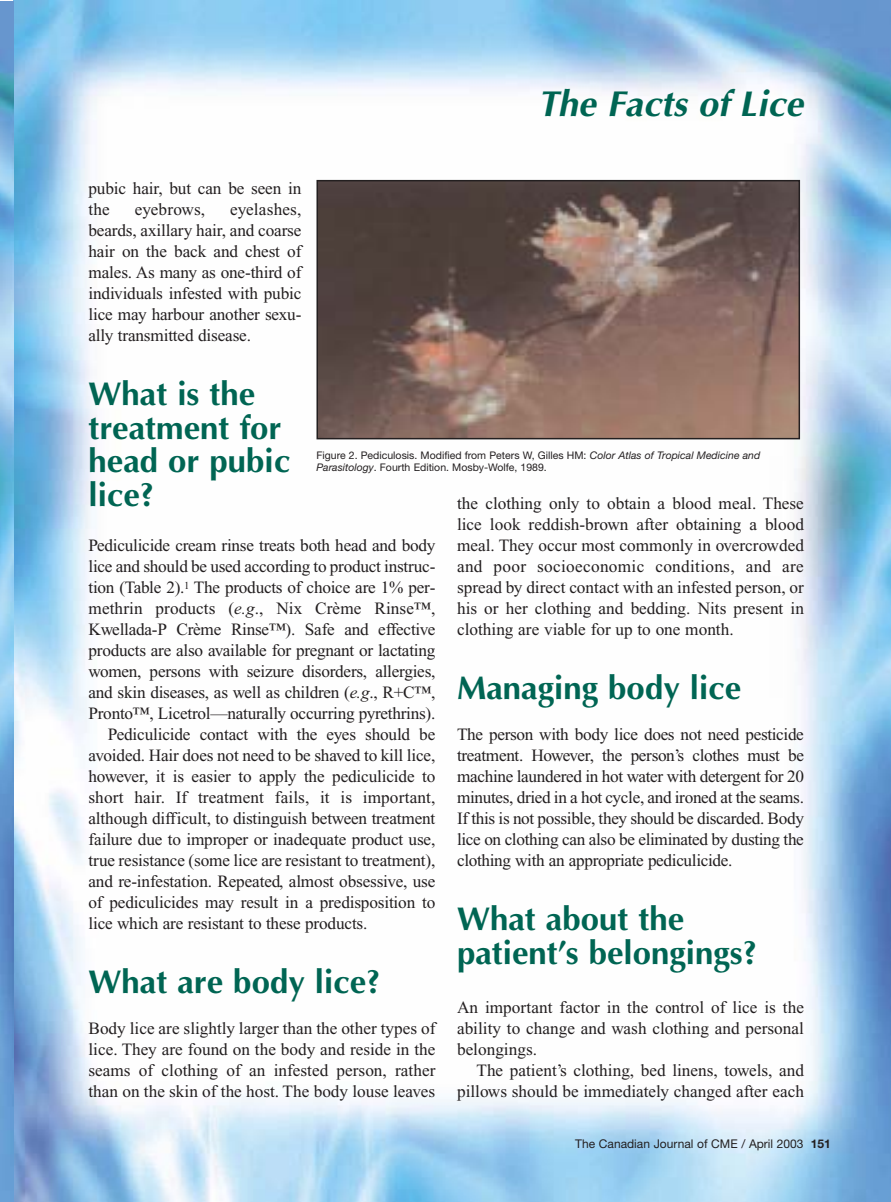
<style>
.page{position:relative;width:891px;height:1202px;background:#fff}
.page>*{position:absolute;margin:0;border:0;box-sizing:border-box;transform-origin:0 0}
.t1{font:italic 700 36px "Optima";color:#006553}
.t2{font:700 33px/33.5px "Optima";color:#006553}
.t3{font:17.25px/21px "Times New Roman";letter-spacing:-.01em;color:#231f20;text-align:justify}
.t4{font:17.25px "Times New Roman";letter-spacing:.01em;color:#231f20}
.t5{font:12px "Helvetica Neue";color:#231f20}
.t6{font:10.5px/12.6px "Helvetica Neue";color:#231f20}
.s1{font-style:italic}
.s2{font-weight:700}
</style>
<div class="page">
<img style="left:0;top:1px;width:891px;height:1201px">
<img style="left:319px;top:183px;width:478px;height:253px">
<div style="left:316px;top:180px;width:484px;height:259px;border:2px solid #231f20"></div>
<h1 class="t1" style="left:538px;top:89px;width:267px">The Facts of Lice</h1>
<p class="t3" style="left:88px;top:179px;width:214px">pubic hair, but can be seen in the</p>
<p class="t3" style="left:88px;top:200px;width:214px;text-indent:142px">eyelashes, beards, axillary hair, and coarse hair on the back and chest of males. As many as one-third of individuals infested with pubic lice may harbour another sexu&shy;ally transmitted disease.</p>
<h2 class="t2" style="left:88px;top:380px;width:203px">What is the treatment for head or pubic lice?</h2>
<p class="t3" style="left:88px;top:536px;width:348px">Pediculicide cream rinse treats both head and body</p>
<p class="t3" style="left:88px;top:557px;width:348px">lice and should be used according to product instruc-</p>
<p class="t3" style="left:88px;top:578px;width:348px">tion (Table 2).<sup>1</sup> The products of choice are 1% per-</p>
<p class="t3" style="left:89px;top:599px;width:348px">methrin products (<span class="s1">e.g</span>., Nix Crème Rinse™,</p>
<p class="t3" style="left:88px;top:620px;width:348px">Kwellada-P Crème Rinse™). Safe and effective</p>
<p class="t3" style="left:88px;top:641px;width:348px">products are also available for pregnant or lactating</p>
<p class="t3" style="left:88px;top:662px;width:348px">women, persons with seizure disorders, allergies,</p>
<p class="t3" style="left:88px;top:683px;width:348px">and skin diseases, as well as children (<span class="s1">e.g</span>., R+C™,</p>
<p class="t3" style="left:88px;top:704px;width:348px">Pronto™, Licetrol—naturally occurring pyrethrins).</p>
<p class="t3" style="left:108px;top:725px;width:329px">Pediculicide contact with the eyes should be</p>
<p class="t3" style="left:88px;top:746px;width:348px">avoided. Hair does not need to be shaved to kill lice,</p>
<p class="t3" style="left:88px;top:767px;width:348px">however, it is easier to apply the pediculicide to</p>
<p class="t3" style="left:88px;top:788px;width:348px">short hair. If treatment fails, it is important,</p>
<p class="t3" style="left:88px;top:809px;width:348px">although difficult, to distinguish between treatment</p>
<p class="t3" style="left:88px;top:830px;width:348px">failure due to improper or inadequate product use,</p>
<p class="t3" style="left:88px;top:851px;width:348px">true resistance (some lice are resistant to treatment),</p>
<p class="t3" style="left:88px;top:872px;width:348px">and re-infestation. Repeated, almost obsessive, use</p>
<p class="t3" style="left:88px;top:893px;width:348px">of pediculicides may result in a predisposition to</p>
<p class="t3" style="left:88px;top:914px;width:281px">lice which are resistant to these products.</p>
<h2 class="t2" style="left:88px;top:968px;width:294px">What are body lice?</h2>
<p class="t3" style="left:88px;top:1019px;width:348px">Body lice are slightly larger than the other types of lice. They are found on the body and reside in the seams of clothing of an infested person, rather than on the skin of the host. The body louse leaves</p>
<p class="t4" style="left:135px;top:203px;width:72px">eyebrows,</p>
<p class="t6" style="left:317px;top:449px;width:445px">Figure 2. Pediculosis. Modified from Peters W, Gilles HM: <span class="s1">Color Atlas of Tropical Medicine and<br>Parasitology</span>. Fourth Edition. Mosby-Wolfe, 1989.</p>
<p class="t3" style="left:457px;top:494px;width:348px">the clothing only to obtain a blood meal. These lice look reddish-brown after obtaining a blood meal. They occur most commonly in overcrowded and poor socioeconomic conditions, and are spread by direct contact with an infested person, or his or her clothing and bedding. Nits present in clothing are viable for up to one month.</p>
<h2 class="t2" style="left:457px;top:674px;width:286px">Managing body lice</h2>
<p class="t3" style="left:457px;top:725px;width:348px">The person with body lice does not need pesticide treatment. However, the person’s clothes must be machine laundered in hot water with detergent for 20 minutes, dried in a hot cycle, and ironed at the seams.<br>If this is not possible, they should be discarded. Body lice on clothing can also be eliminated by dusting the clothing with an appropriate pediculicide.</p>
<h2 class="t2" style="left:457px;top:905px;width:302px">What about the patient’s belongings?</h2>
<p class="t3" style="left:457px;top:998px;width:348px">An important factor in the control of lice is the ability to change and wash clothing and personal belongings.</p>
<p class="t3" style="left:457px;top:1061px;width:348px;text-align:right">The patient’s clothing, bed linens, towels, and pillows should be immediately changed after each</p>
<p class="t5" style="left:575px;top:1139px;width:257px">The Canadian Journal of CME / April 2003 <span class="s2">151</span></p>
</div>
